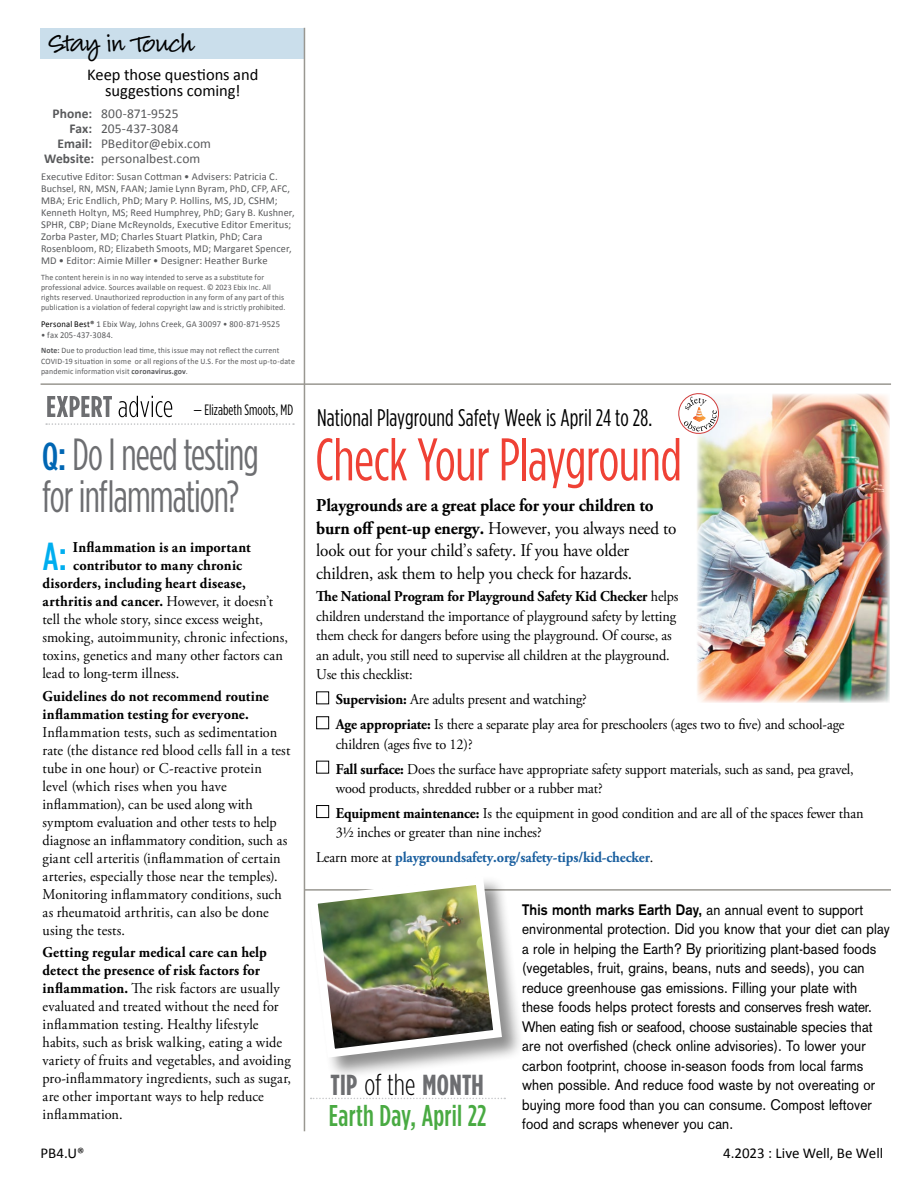
<style>
.page{position:relative;width:918px;height:1188px;background:#fff}
.page>*{position:absolute;margin:0;border:0;box-sizing:border-box;transform-origin:0 0}
.Subhead_HOPE__sans_s{font:60px "Gotham Condensed";letter-spacing:-.01em;color:#ef4135;scale:.95 1}
.t1{font:45px/42px "Gotham Condensed";letter-spacing:-.02em;color:#6d6e71;scale:.9 1}
.t2{font:500 39px "Gotham Condensed";color:#00aeef}
.t3{font:500 30px "Gotham Condensed";letter-spacing:.01em;color:#49aa42;scale:.95 1}
.Calibri_Paragraph_St{font:30px "Louisiana";letter-spacing:-.05em;color:#000}
.MainHeadline_HOPE{font:700 28.95px "Gotham Condensed";letter-spacing:.01em;color:#6d6e71}
.t4{font:24px "Gotham Condensed";letter-spacing:.005em;color:#000;scale:.95 1}
.t5{font:18px/22.5px "Adobe Garamond Pro";letter-spacing:-.01em;color:#000;scale:.95 1}
.body_text__indent{font:16.5px/16.5px "Calibri";letter-spacing:-.005em;color:#000;text-align:center}
.t6{font:15px/18px "Adobe Garamond Pro";letter-spacing:-.005em;color:#000;scale:.95 1}
.t7{font:15px/19.5px "Akzidenz Grotesk";letter-spacing:.01em;color:#000;scale:.9 1}
.t8{font:700 15px "Adobe Garamond Pro";letter-spacing:.015em;color:#000;scale:.95 1}
.t9{font:700 15px "Adobe Garamond Pro";letter-spacing:-.01em;color:#1a5f9f;scale:.95 1}
.subhead{font:15px "Calibri";letter-spacing:-.005em;color:#000}
.t10{font:15px "Gotham Condensed";letter-spacing:.005em;color:#000;scale:.95 1}
.body_text__indent-2{font:13.5px "Calibri";letter-spacing:.005em;color:#58595b}
.body_text__indent-3{font:10.5px/12px "Calibri";letter-spacing:.01em;color:#58595b}
.t11{font:9px "Calibri";letter-spacing:.02em;color:#58595b;scale:.95 1}
.body_text__indent-4{font:8.25px/10.2px "Calibri";letter-spacing:.02em;color:#58595b;scale:.95 1}
.s1{font-weight:700}
.s2{color:#000}
.s3{font-weight:500;font-size:39px;color:#0066b3}
.s4{font-weight:400}
.s5{font-weight:400;color:#000}
.s6{font-weight:300;font-size:30px;color:#000}
</style>
<div class="page">
<hr style="left:41px;top:383px;width:850px;height:2px;background:#999791">
<div style="left:40px;top:28px;width:264px;height:30px;background:#cadeeb"></div>
<hr style="left:304px;top:889px;width:587px;height:2px;background:#999791">
<svg style="left:311px;top:1098px;width:194px;height:1px"></svg>
<div style="left:308px;top:876px;width:216px;height:204px;background:#000;opacity:.45"></div>
<img style="left:305px;top:872px;width:201px;height:190px">
<div style="left:316px;top:691px;width:13px;height:13px;border:1px solid #000"></div>
<div style="left:316px;top:716px;width:13px;height:13px;border:1px solid #000"></div>
<div style="left:316px;top:761px;width:13px;height:13px;border:1px solid #000"></div>
<div style="left:316px;top:805px;width:13px;height:13px;border:1px solid #000"></div>
<img style="left:697px;top:394px;width:193px;height:308px">
<svg style="left:678px;top:393px;width:43px;height:43px"></svg>
<svg style="left:46px;top:423px;width:248px;height:2px"></svg>
<svg style="left:119px;top:396px;width:53px;height:21px"></svg>
<svg style="left:47px;top:396px;width:65px;height:21px"></svg>
<hr style="left:304px;top:28px;width:1px;height:1103px;background:#999791">
<p class="Calibri_Paragraph_St" style="left:49px;top:29px;width:147px">Stay in Touch</p>
<p class="body_text__indent" style="left:87px;top:65px;width:173px">Keep those questions and suggestions coming!</p>
<p class="body_text__indent-2" style="left:53px;top:105px;width:128px"><span class="s1">Phone:</span> 800-871-9525</p>
<p class="body_text__indent-2" style="left:69px;top:120px;width:111px"><span class="s1">Fax:</span> 205-437-3084</p>
<p class="body_text__indent-2" style="left:57px;top:135px;width:155px"><span class="s1">Email:</span> PBeditor@ebix.com</p>
<p class="body_text__indent-2" style="left:44px;top:150px;width:158px"><span class="s1">Website:</span> personalbest.com</p>
<p class="body_text__indent-3" style="left:41px;top:170px;width:255px">Executive Editor: Susan Cottman • Advisers: Patricia C.<br>Buchsel, RN, MSN, FAAN; Jamie Lynn Byram, PhD, CFP, AFC, MBA; Eric Endlich, PhD; Mary P. Hollins, MS, JD, CSHM; Kenneth Holtyn, MS; Reed Humphrey, PhD; Gary B. Kushner, SPHR, CBP; Diane McReynolds, Executive Editor Emeritus; Zorba Paster, MD; Charles Stuart Platkin, PhD; Cara Rosenbloom, RD; Elizabeth Smoots, MD; Margaret Spencer, MD • Editor: Aimie Miller • Designer: Heather Burke</p>
<p class="body_text__indent-4" style="left:41px;top:272px;width:259px">The content herein is in no way intended to serve as a substitute for professional advice. Sources available on request. © 2023 Ebix Inc. All rights reserved. Unauthorized reproduction in any form of any part of this publication is a violation of federal copyright law and is strictly prohibited.</p>
<p class="t11" style="left:41px;top:318px;width:253px"><span class="s2">Personal Best®</span> 1 Ebix Way, Johns Creek, GA 30097 • 800-871-9525</p>
<p class="t11" style="left:41px;top:329px;width:77px">• fax 205-437-3084.</p>
<p class="body_text__indent-4" style="left:41px;top:345px;width:269px"><span class="s1">Note:</span> Due to production lead time, this issue may not reflect the current<br>COVID-19 situation in some or all regions of the U.S. For the most up-to-date pandemic information visit <span class="s1">coronavirus.gov</span>.</p>
<p class="t10" style="left:194px;top:402px;width:107px">— Elizabeth Smoots, MD</p>
<p class="t1" style="left:42px;top:433px;width:242px"><span class="s3">Q:</span> Do I need testing for inflammation?</p>
<p class="t2" style="left:43px;top:534px;width:26px">A:</p>
<p class="t8" style="left:73px;top:539px;width:189px">Inflammation is an important</p>
<p class="t8" style="left:73px;top:557px;width:179px">contributor to many chronic</p>
<p class="t8" style="left:43px;top:575px;width:215px">disorders, including heart disease,</p>
<p class="t8" style="left:43px;top:593px;width:244px">arthritis and cancer. <span class="s4">However, it doesn’t</span></p>
<p class="t6" style="left:43px;top:611px;width:234px">tell the whole story, since excess weight,</p>
<p class="t6" style="left:43px;top:629px;width:260px">smoking, autoimmunity, chronic infections,</p>
<p class="t6" style="left:43px;top:647px;width:255px">toxins, genetics and many other factors can</p>
<p class="t6" style="left:43px;top:665px;width:146px">lead to long-term illness.</p>
<p class="t6" style="left:43px;top:688px;width:262px"><span class="s1">Guidelines do not recommend routine inflammation testing for everyone.<br></span>Inflammation tests, such as sedimentation rate (the distance red blood cells fall in a test tube in one hour) or C-reactive protein level (which rises when you have inflammation), can be used along with symptom evaluation and other tests to help diagnose an inflammatory condition, such as giant cell arteritis (inflammation of certain arteries, especially those near the temples).<br>Monitoring inflammatory conditions, such as rheumatoid arthritis, can also be done using the tests.</p>
<p class="t6" style="left:43px;top:943px;width:263px"><span class="s1">Getting regular medical care can help detect the presence of risk factors for inflammation.</span> The risk factors are usually evaluated and treated without the need for inflammation testing. Healthy lifestyle habits, such as brisk walking, eating a wide variety of fruits and vegetables, and avoiding pro-inflammatory ingredients, such as sugar, are other important ways to help reduce inflammation.</p>
<p class="t4" style="left:317px;top:404px;width:354px">National Playground Safety Week is April 24 to 28.</p>
<p class="Subhead_HOPE__sans_s" style="left:315px;top:425px;width:387px">Check Your Playground</p>
<p class="t5" style="left:316px;top:495px;width:381px"><span class="s1">Playgrounds are a great place for your children to burn off pent-up energy.</span> However, you always need to look out for your child’s safety. If you have older children, ask them to help you check for hazards.</p>
<p class="t6" style="left:316px;top:587px;width:383px;line-height:19.5px"><span class="s1">The National Program for Playground Safety Kid Checker</span> helps children understand the importance of playground safety by letting them check for dangers before using the playground. Of course, as an adult, you still need to supervise all children at the playground.<br>Use this checklist:</p>
<p class="t6" style="left:336px;top:691px;width:266px"><span class="s1">Supervision:</span> Are adults present and watching?</p>
<p class="t6" style="left:336px;top:715px;width:537px;line-height:19.5px"><span class="s1">Age appropriate:</span> Is there a separate play area for preschoolers (ages two to five) and school-age children (ages five to 12)?</p>
<p class="t6" style="left:336px;top:760px;width:547px;line-height:19.5px"><span class="s1">Fall surface:</span> Does the surface have appropriate safety support materials, such as sand, pea gravel, wood products, shredded rubber or a rubber mat?</p>
<p class="t6" style="left:336px;top:804px;width:557px;line-height:19.5px"><span class="s1">Equipment maintenance:</span> Is the equipment in good condition and are all of the spaces fewer than<br>3½ inches or greater than nine inches?</p>
<p class="t9" style="left:316px;top:849px;width:357px"><span class="s5">Learn more at</span> playgroundsafety.org/safety-tips/kid-checker<span class="s5">.</span></p>
<p class="MainHeadline_HOPE" style="left:330px;top:1068px;width:155px">TIP <span class="s6">of the</span> MONTH</p>
<p class="t3" style="left:329px;top:1098px;width:167px">Earth Day, April 22</p>
<p class="t7" style="left:522px;top:899px;width:410px"><span class="s1">This month marks Earth Day,</span> an annual event to support environmental protection. Did you know that your diet can play a role in helping the Earth? By prioritizing plant-based foods (vegetables, fruit, grains, beans, nuts and seeds), you can reduce greenhouse gas emissions. Filling your plate with these foods helps protect forests and conserves fresh water.<br>When eating fish or seafood, choose sustainable species that are not overfished (check online advisories). To lower your carbon footprint, choose in-season foods from local farms when possible. And reduce food waste by not overeating or buying more food than you can consume. Compost leftover food and scraps whenever you can.</p>
<p class="subhead" style="left:40px;top:1144px;width:45px">PB4.U®</p>
<p class="subhead" style="left:723px;top:1144px;width:162px">4.2023 : Live Well, Be Well</p>
</div>
